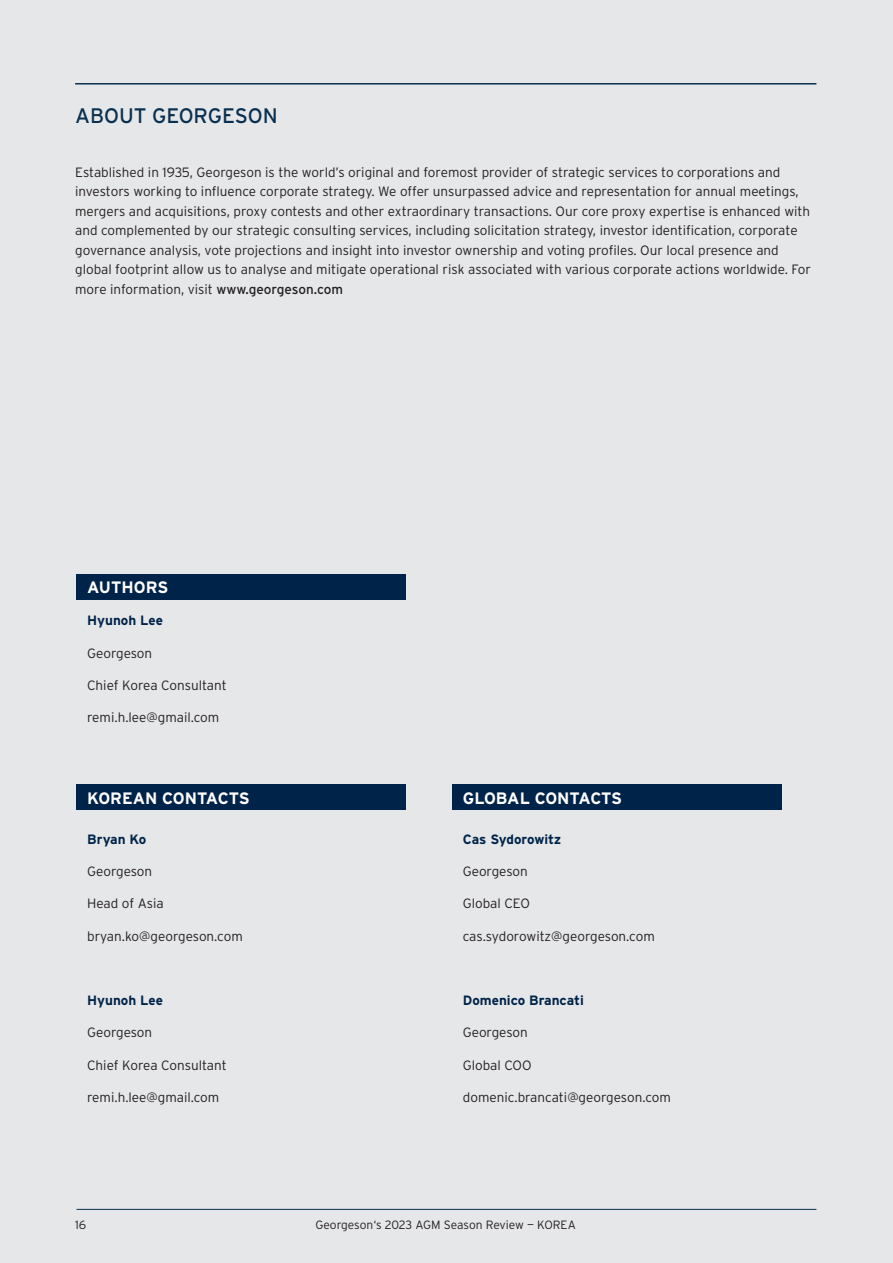
<style>
.page{position:relative;width:893px;height:1263px;background:#e6e7e9}
.page>*{position:absolute;margin:0;border:0;box-sizing:border-box;transform-origin:0 0}
.t1{font:21px "Interstate";color:#09304f}
.t2{font:700 16.5px "Interstate";color:#fff}
.t3{font:700 16.5px "Interstate";letter-spacing:-.02em;color:#fff}
.t4{font:300 13.5px/19.5px "Interstate";color:#231f20}
.t5{font:700 13.5px "Interstate";color:#002349}
.t6{font:300 12px "Interstate";letter-spacing:-.005em;color:#231f20}
.s1{font-weight:400}
</style>
<div class="page">
<hr style="left:77px;top:1209px;width:739px;height:1px;background:#09304f">
<hr style="left:75px;top:83px;width:741px;height:2px;background:#09304f">
<div style="left:77px;top:574px;width:329px;height:26px;background:#002349"></div>
<div style="left:77px;top:784px;width:329px;height:26px;background:#002349"></div>
<div style="left:452px;top:784px;width:330px;height:25px;background:#002349"></div>
<h1 class="t1" style="left:75px;top:104px;width:204px">ABOUT GEORGESON</h1>
<p class="t4" style="left:75px;top:162px;width:737px">Established in 1935, Georgeson is the world’s original and foremost provider of strategic services to corporations and investors working to influence corporate strategy. We offer unsurpassed advice and representation for annual meetings, mergers and acquisitions, proxy contests and other extraordinary transactions. Our core proxy expertise is enhanced with and complemented by our strategic consulting services, including solicitation strategy, investor identification, corporate governance analysis, vote projections and insight into investor ownership and voting profiles. Our local presence and global footprint allow us to analyse and mitigate operational risk associated with various corporate actions worldwide. For more information, visit <span class="s1">www.georgeson.com</span></p>
<p class="t2" style="left:87px;top:578px;width:83px">AUTHORS</p>
<p class="t5" style="left:87px;top:613px;width:77px">Hyunoh Lee</p>
<p class="t4" style="left:87px;top:643px;width:67px">Georgeson</p>
<p class="t4" style="left:87px;top:675px;width:141px">Chief Korea Consultant</p>
<p class="t4" style="left:87px;top:707px;width:134px">remi.h.lee@gmail.com</p>
<p class="t2" style="left:87px;top:788px;width:164px">KOREAN CONTACTS</p>
<p class="t5" style="left:87px;top:832px;width:61px">Bryan Ko</p>
<p class="t4" style="left:87px;top:861px;width:67px">Georgeson</p>
<p class="t4" style="left:87px;top:894px;width:78px">Head of Asia</p>
<p class="t4" style="left:87px;top:926px;width:157px">bryan.ko@georgeson.com</p>
<p class="t5" style="left:87px;top:993px;width:77px">Hyunoh Lee</p>
<p class="t4" style="left:87px;top:1023px;width:67px">Georgeson</p>
<p class="t4" style="left:87px;top:1055px;width:141px">Chief Korea Consultant</p>
<p class="t4" style="left:87px;top:1087px;width:134px">remi.h.lee@gmail.com</p>
<p class="t3" style="left:463px;top:789px;width:161px">GLOBAL CONTACTS</p>
<p class="t5" style="left:463px;top:832px;width:100px">Cas Sydorowitz</p>
<p class="t4" style="left:463px;top:861px;width:67px">Georgeson</p>
<p class="t4" style="left:463px;top:894px;width:69px">Global CEO</p>
<p class="t4" style="left:463px;top:926px;width:193px">cas.sydorowitz@georgeson.com</p>
<p class="t5" style="left:463px;top:993px;width:123px">Domenico Brancati</p>
<p class="t4" style="left:463px;top:1023px;width:67px">Georgeson</p>
<p class="t4" style="left:463px;top:1055px;width:70px">Global COO</p>
<p class="t4" style="left:463px;top:1087px;width:210px">domenic.brancati@georgeson.com</p>
<p class="t6" style="left:75px;top:1218px;width:13px">16</p>
<p class="t6" style="left:315px;top:1218px;width:262px">Georgeson‘s 2023 AGM Season Review — KOREA</p>
</div>
